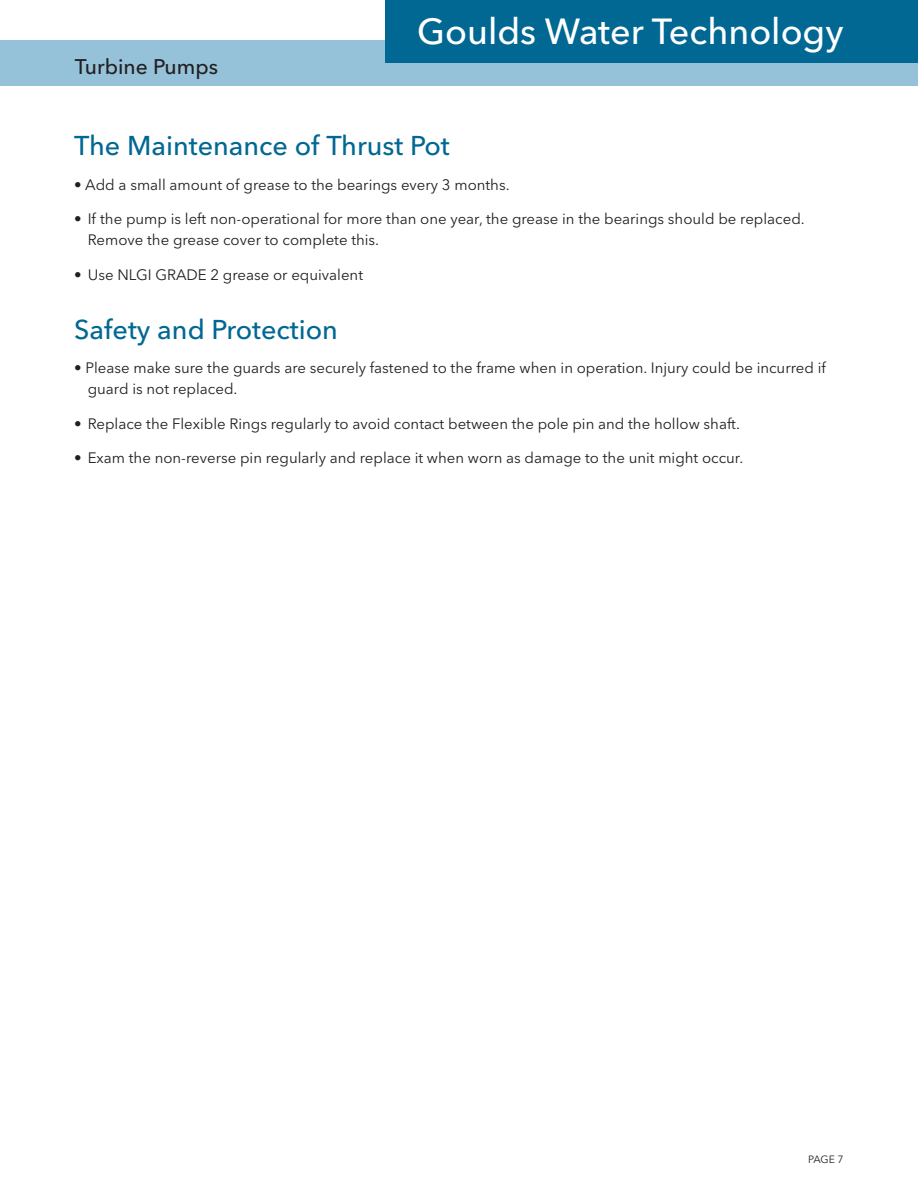
<style>
.page{position:relative;width:918px;height:1188px;background:#fff}
.page>*{position:absolute;margin:0;border:0;box-sizing:border-box;transform-origin:0 0}
.t1{font:500 36px "Avenir Next LT Pro";color:#fff}
.t2{font:500 27px "Avenir Next LT Pro";color:#006893}
.t3{font:500 21px "Avenir Next LT Pro";color:#231f20}
.t4{font:15px/21px "Avenir Next LT Pro";color:#231f20}
.t5{font:10.5px "Avenir Next LT Pro";color:#231f20}
</style>
<div class="page">
<div style="left:0;top:40px;width:918px;height:46px;background:#95c2d9"></div>
<hr style="left:0;top:0;width:1px;height:63px;background:#006893">
<div style="left:385px;top:0;width:533px;height:63px;background:#006893"></div>
<h3 class="t3" style="left:75px;top:54px;width:145px">Turbine Pumps</h3>
<h1 class="t1" style="left:417px;top:9px;width:428px">Goulds Water Technology</h1>
<p class="t2" style="left:74px;top:129px;width:377px">The Maintenance of Thrust Pot</p>
<p class="t4" style="left:74px;top:174px;width:437px">• Add a small amount of grease to the bearings every 3 months.</p>
<p class="t4" style="left:88px;top:208px;width:719px;text-indent:-14px">• If the pump is left non-operational for more than one year, the grease in the bearings should be replaced.<br>Remove the grease cover to complete this.</p>
<p class="t4" style="left:74px;top:264px;width:290px">• Use NLGI GRADE 2 grease or equivalent</p>
<p class="t2" style="left:74px;top:313px;width:265px">Safety and Protection</p>
<p class="t4" style="left:88px;top:358px;width:740px;text-indent:-14px">• Please make sure the guards are securely fastened to the frame when in operation. Injury could be incurred if guard is not replaced.</p>
<p class="t4" style="left:74px;top:413px;width:667px">• Replace the Flexible Rings regularly to avoid contact between the pole pin and the hollow shaft.</p>
<p class="t4" style="left:74px;top:448px;width:671px">• Exam the non-reverse pin regularly and replace it when worn as damage to the unit might occur.</p>
<p class="t5" style="left:808px;top:1153px;width:37px">PAGE 7</p>
</div>
